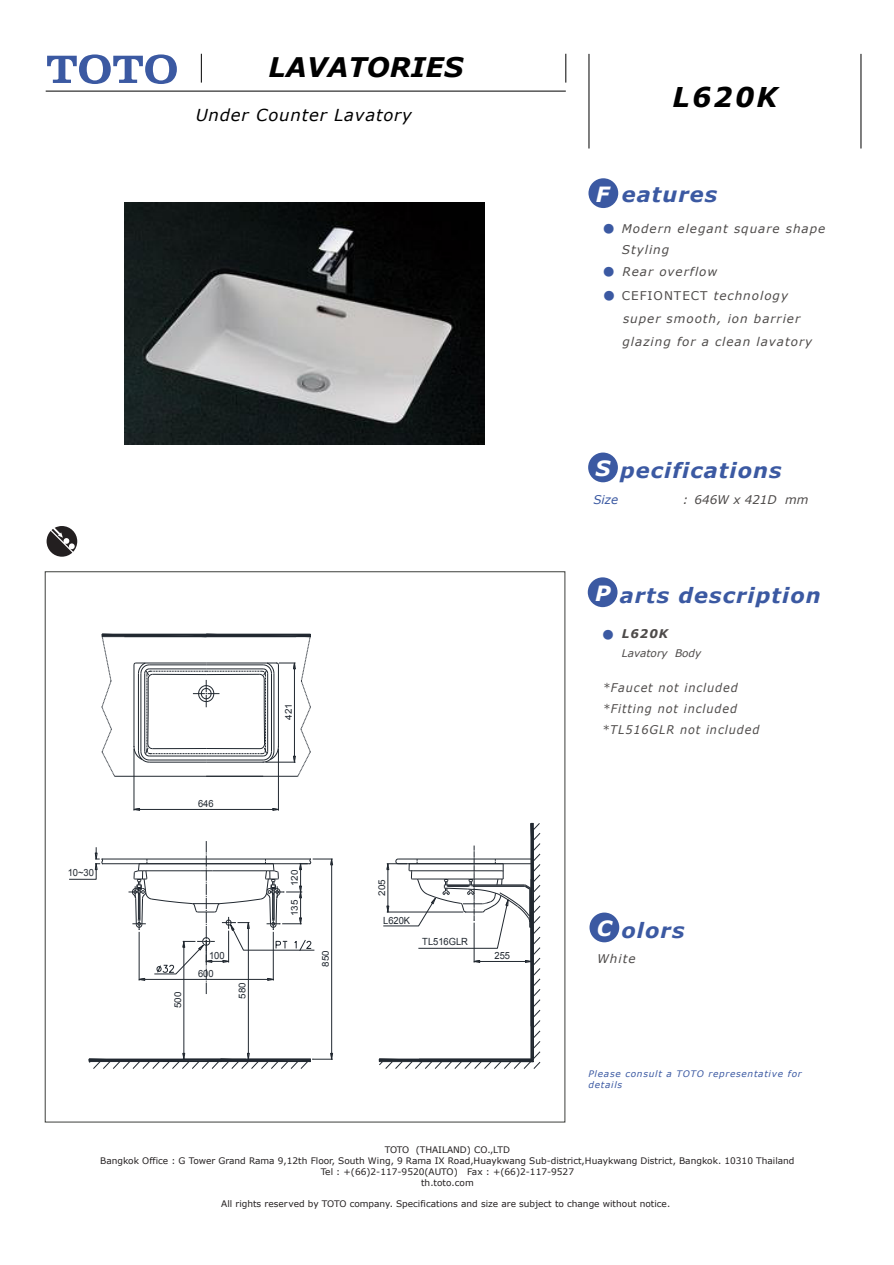
<style>
.page{position:relative;width:894px;height:1265px;background:#fff}
.page>*{position:absolute;margin:0;border:0;box-sizing:border-box;transform-origin:0 0}
.t1{font:italic 700 27.15px "Verdana";letter-spacing:.08em;color:#000}
.t2{font:italic 700 27px "Verdana";color:#000}
.t3{font:italic 700 21px "Verdana";letter-spacing:.05em;color:#3b59a2}
.t4{font:italic 16.5px "Verdana";letter-spacing:.05em;color:#000}
.t5{font:italic 12px/22.8px "Verdana";letter-spacing:.08em;color:#4e4b4a}
.t6{font:italic 12px/20.7px "Verdana";letter-spacing:.08em;color:#4e4b4a;scale:.94 1}
.t7{font:italic 12px "Verdana";color:#4e4b4a}
.t8{font:italic 700 12px "Verdana";letter-spacing:.08em;color:#4e4b4a}
.t9{font:italic 12px "Verdana";color:#3b59a2}
.t10{font:12px/24.3px "MS Gothic";color:#3b59a2}
.t11{font:italic 10.5px "Verdana";color:#4e4b4a}
.t12{font:9.9px "Arial";color:#212830;scale:.95 1}
.t13{font:9.45px "Arial";color:#212830;scale:1.05 1}
.t14{font:9px/10.8px "Verdana";color:#231f20;text-align:center}
.t15{font:italic 9px/10.8px "Verdana";letter-spacing:.08em;color:#3b59a2}
.s1{color:#fff}
.s2{font-family:"MS Gothic";font-style:normal;color:#3b59a2}
.s3{font-style:normal}
</style>
<div class="page">
<hr style="left:589px;top:54px;width:1px;height:94px;background:#000">
<hr style="left:861px;top:54px;width:1px;height:94px;background:#000">
<hr style="left:46px;top:91px;width:520px;height:1px;background:#000">
<svg style="left:201px;top:54px;width:1px;height:29px"></svg>
<svg style="left:566px;top:54px;width:1px;height:29px"></svg>
<svg style="left:47px;top:54px;width:130px;height:30px"></svg>
<div style="left:590px;top:912px;width:29px;height:30px;background:#3b59a2;border-radius:50%"></div>
<div style="left:588px;top:178px;width:30px;height:30px;background:#3b59a2;border-radius:50%"></div>
<div style="left:588px;top:577px;width:30px;height:30px;background:#3b59a2;border-radius:50%"></div>
<div style="left:588px;top:452px;width:30px;height:30px;background:#3b59a2;border-radius:50%"></div>
<svg style="left:47px;top:526px;width:30px;height:30px"></svg>
<img style="left:124px;top:202px;width:360px;height:242px">
<hr style="left:134px;top:749px;width:1px;height:61px;background:#212830">
<hr style="left:278px;top:749px;width:1px;height:61px;background:#212830">
<hr style="left:140px;top:809px;width:133px;height:1px;background:#212830">
<svg style="left:133px;top:807px;width:7px;height:4px"></svg>
<svg style="left:272px;top:807px;width:7px;height:4px"></svg>
<hr style="left:102px;top:863px;width:104px;height:1px;background:#212830">
<hr style="left:102px;top:858px;width:104px;height:1px;background:#212830">
<svg style="left:69px;top:847px;width:34px;height:33px"></svg>
<svg style="left:101px;top:633px;width:210px;height:144px"></svg>
<hr style="left:331px;top:865px;width:1px;height:188px;background:#212830">
<hr style="left:248px;top:928px;width:1px;height:125px;background:#212830">
<hr style="left:183px;top:947px;width:1px;height:106px;background:#212830">
<svg style="left:88px;top:1052px;width:245px;height:17px"></svg>
<svg style="left:129px;top:841px;width:204px;height:153px"></svg>
<svg style="left:378px;top:822px;width:163px;height:301px"></svg>
<p class="t12" style="left:68px;top:866px;width:29px">10~30</p>
<h2 class="t2" style="left:269px;top:48px;width:196px">LAVATORIES</h2>
<h3 class="t4" style="left:196px;top:103px;width:218px">Under Counter Lavatory</h3>
<p class="t12" style="left:198px;top:796px;width:18px">646</p>
<p class="t13" style="left:171px;top:1008px;width:17px;rotate:-90deg">500</p>
<p class="t12" style="left:209px;top:948px;width:18px">100</p>
<p class="t12" style="left:198px;top:966px;width:18px">600</p>
<p class="t13" style="left:236px;top:998px;width:17px;rotate:-90deg">580</p>
<p class="t13" style="left:282px;top:719px;width:17px;rotate:-90deg">421</p>
<p class="t13" style="left:288px;top:886px;width:17px;rotate:-90deg">120</p>
<p class="t13" style="left:288px;top:916px;width:17px;rotate:-90deg">135</p>
<p class="t13" style="left:319px;top:967px;width:17px;rotate:-90deg">850</p>
<p class="t13" style="left:375px;top:895px;width:17px;rotate:-90deg">205</p>
<p class="t12" style="left:383px;top:914px;width:30px">L620K</p>
<p class="t12" style="left:422px;top:935px;width:50px">TL516GLR</p>
<p class="t12" style="left:494px;top:948px;width:18px">255</p>
<h1 class="t1" style="left:673px;top:78px;width:106px">L620K</h1>
<h3 class="t3" style="left:596px;top:179px;width:123px"><span class="s1">F</span> eatures</h3>
<h3 class="t5" style="left:603px;top:217px;width:224px"><span class="s2">●</span> Modern elegant square shape</h3>
<h3 class="t10" style="left:603px;top:259px;width:14px">● ●</h3>
<h3 class="t5" style="left:622px;top:239px;width:49px">Styling</h3>
<h3 class="t5" style="left:622px;top:284px;width:192px"><span class="s3">CEFIONTECT</span> technology super smooth, ion barrier glazing for a clean lavatory</h3>
<h3 class="t5" style="left:623px;top:260px;width:96px">Rear overflow</h3>
<h3 class="t3" style="left:595px;top:456px;width:188px"><span class="s1">S</span> pecifications</h3>
<h3 class="t9" style="left:594px;top:491px;width:26px">Size</h3>
<h3 class="t7" style="left:683px;top:491px;width:127px">: 646W x 421D mm</h3>
<h3 class="t3" style="left:595px;top:580px;width:227px"><span class="s1">P</span> arts description</h3>
<h3 class="t8" style="left:622px;top:625px;width:48px">L620K</h3>
<p class="t11" style="left:622px;top:646px;width:81px">Lavatory Body</p>
<h3 class="t10" style="left:602px;top:622px;width:13px">●</h3>
<h3 class="t6" style="left:602px;top:677px;width:169px">*Faucet not included *Fitting not included *TL516GLR not included</h3>
<h3 class="t3" style="left:597px;top:916px;width:89px"><span class="s1">C</span> olors</h3>
<h3 class="t5" style="left:597px;top:947px;width:40px">White</h3>
<p class="t15" style="left:588px;top:1068px;width:215px">Please consult a TOTO representative for details</p>
<p class="t14" style="left:100px;top:1144px;width:696px">TOTO (THAILAND) CO.,LTD<br>Bangkok Office : G Tower Grand Rama 9,12th Floor, South Wing, 9 Rama IX Road,Huaykwang Sub-district,Huaykwang District, Bangkok. 10310 Thailand Tel : +(66)2-117-9520(AUTO) Fax : +(66)2-117-9527<br>th.toto.com</p>
<p class="t14" style="left:221px;top:1198px;width:451px">All rights reserved by TOTO company. Specifications and size are subject to change without notice.</p>
</div>
